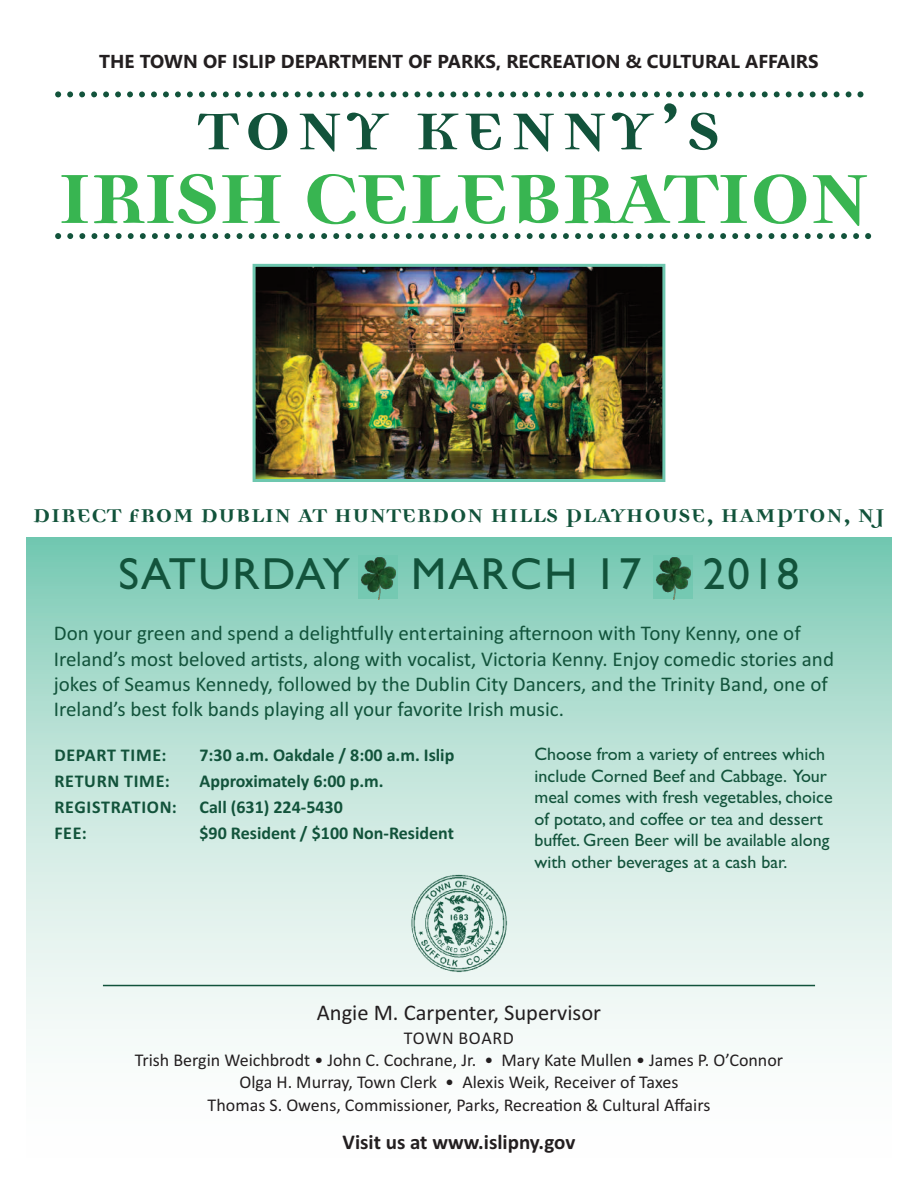
<style>
.page{position:relative;width:918px;height:1188px;background:#fff}
.page>*{position:absolute;margin:0;border:0;box-sizing:border-box;transform-origin:0 0}
.t1{font:700 112.5px "Democratica OT";letter-spacing:-.04em;color:#38b551}
.t2{font:700 84px "Democratica OT";letter-spacing:.05em;color:#12533b}
.t3{font:45px "Gill Sans";letter-spacing:.05em;color:#12533b}
.t4{font:700 30px "Democratica OT";color:#12533b}
.t5{font:22.5px "Calibri";color:#231f20}
.t6{font:21px/25.2px "Calibri";color:#12533b}
.t7{font:700 21px "Calibri";color:#231f20}
.t8{font:700 18.75px "Gisha";color:#231f20}
.t9{font:18px/21.6px "Gill Sans";color:#12533b}
.t10{font:18px/22.2px "Calibri";color:#231f20;text-align:center}
.t11{font:700 18px "Calibri";color:#12533b}
.t12{font:700 18px "Calibri";letter-spacing:.04em;color:#12533b}
</style>
<div class="page">
<svg style="left:27px;top:537px;width:864px;height:499px;background:#bfe4d9"></svg>
<img style="left:257px;top:268px;width:404px;height:210px">
<div style="left:253px;top:264px;width:412px;height:218px;border:3px solid #6ec7af"></div>
<svg style="left:55px;top:91px;width:808px;height:6px"></svg>
<svg style="left:55px;top:233px;width:816px;height:6px"></svg>
<img style="left:408px;top:873px;width:102px;height:101px">
<hr style="left:103px;top:985px;width:712px;height:1px;background:#12533b">
<img style="left:358px;top:556px;width:40px;height:43px">
<img style="left:654px;top:556px;width:39px;height:43px">
<p class="t8" style="left:99px;top:51px;width:721px">THE TOWN OF ISLIP DEPARTMENT OF PARKS, RECREATION &amp; CULTURAL AFFAIRS</p>
<h2 class="t2" style="left:198px;top:71px;width:525px">TONY KENNY’S</h2>
<h1 class="t1" style="left:56px;top:118px;width:816px">IRISH CELEBRATION</h1>
<h3 class="t4" style="left:33px;top:494px;width:854px">DIRECT FROM DUBLIN AT HUNTERDON HILLS PLAYHOUSE, HAMPTON, NJ</h3>
<h3 class="t3" style="left:118px;top:547px;width:233px">SATURDAY</h3>
<h3 class="t3" style="left:411px;top:547px;width:232px">MARCH 17</h3>
<h3 class="t3" style="left:703px;top:547px;width:98px">2018</h3>
<p class="t6" style="left:54px;top:621px;width:782px">Don your green and spend a delightfully entertaining afternoon with Tony Kenny, one of Ireland’s most beloved artists, along with vocalist, Victoria Kenny. Enjoy comedic stories and jokes of Seamus Kennedy, followed by the Dublin City Dancers, and the Trinity Band, one of Ireland’s best folk bands playing all your favorite Irish music.</p>
<p class="t9" style="left:535px;top:743px;width:300px">Choose from a variety of entrees which include Corned Beef and Cabbage. Your meal comes with fresh vegetables, choice of potato, and coffee or tea and dessert buffet. Green Beer will be available along with other beverages at a cash bar.</p>
<p class="t12" style="left:54px;top:744px;width:114px">Depart time:</p>
<p class="t11" style="left:199px;top:744px;width:256px">7:30 a.m. Oakdale / 8:00 a.m. islip</p>
<p class="t12" style="left:54px;top:770px;width:117px">return time:</p>
<p class="t11" style="left:199px;top:770px;width:186px">approximately 6:00 p.m.</p>
<p class="t12" style="left:54px;top:797px;width:124px">registratiOn:</p>
<p class="t11" style="left:200px;top:797px;width:145px">Call (631) 224-5430</p>
<p class="t11" style="left:54px;top:823px;width:34px">Fee:</p>
<p class="t11" style="left:200px;top:823px;width:256px">$90 resident / $100 non-resident</p>
<p class="t5" style="left:317px;top:999px;width:286px">Angie M. Carpenter, Supervisor</p>
<p class="t10" style="left:135px;top:1027px;width:650px">Town BoArD<br>Trish Bergin weichbrodt • John C. Cochrane, Jr. • Mary Kate Mullen • James P. o’Connor olga H. Murray, Town Clerk • Alexis weik, receiver of Taxes<br>Thomas S. owens, Commissioner, Parks, recreation &amp; Cultural Affairs</p>
<p class="t7" style="left:343px;top:1129px;width:234px">Visit us at www.islipny.gov</p>
</div>
